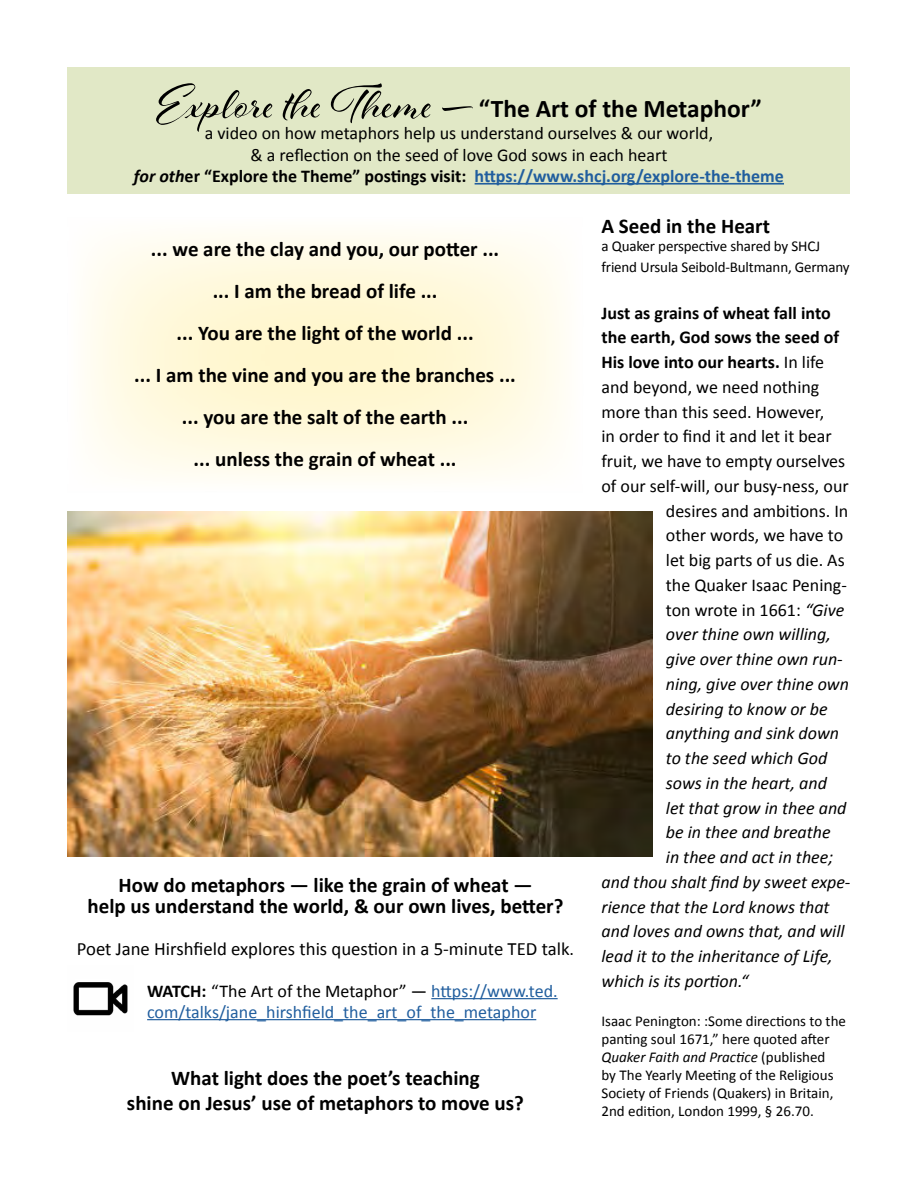
<style>
.page{position:relative;width:918px;height:1188px;background:#fff}
.page>*{position:absolute;margin:0;border:0;box-sizing:border-box;transform-origin:0 0}
.t1{font:700 25.5px "Calibri";color:#000}
.t2{font:700 21px/42px "Calibri";color:#000;text-align:center}
.t3{font:18.75px "Calibri";color:#000}
.t4{font:18px/21.6px "Calibri";color:#000;text-align:center}
.t5{font:italic 18px "Calibri";color:#000}
.t6{font:18px/21px "Calibri";color:#215e9e}
.t7{font:700 18px "Calibri";color:#000}
.t8{font:15px/18px "Calibri";color:#000}
.s1{font-family:"Al Fresco";font-weight:400;font-size:52.5px}
.s2{font-weight:700;font-style:italic}
.s3{font-weight:700}
.s4{font-weight:700;color:#215e9e}
.s5{font-weight:400}
.s6{font-style:italic}
.s7{font-size:18px}
.s8{font-weight:700;color:#000}
.s9{color:#000}
</style>
<div class="page">
<svg style="left:85px;top:231px;width:480px;height:249px"></svg>
<hr style="left:431px;top:998px;width:127px;height:1px;background:#215e9e">
<hr style="left:147px;top:1019px;width:389px;height:1px;background:#215e9e">
<img style="left:68px;top:512px;width:584px;height:345px">
<img style="left:73px;top:982px;width:55px;height:34px">
<div style="left:68px;top:68px;width:782px;height:126px;background:#e1e8c6"></div>
<hr style="left:475px;top:183px;width:309px;height:2px;background:#215e9e">
<h1 class="t1" style="left:156px;top:93px;width:607px"><span class="s1">Explore the Theme —</span> “The Art of the Metaphor”</h1>
<p class="t4" style="left:134px;top:122px;width:652px">a video on how metaphors help us understand ourselves &amp; our world,<br>&amp; a reflection on the seed of love God sows in each heart<br><span class="s2">for oth</span><span class="s3">er “Explore the Theme” postings visit:</span> <span class="s4">https://www.shcj.org/explore-the-theme</span></p>
<p class="t2" style="left:602px;top:205px;width:170px">A Seed in the Heart</p>
<p class="t8" style="left:602px;top:235px;width:250px;line-height:21.6px">a Quaker perspective shared by SHCJ friend Ursula Seibold-Bultmann, Germany</p>
<p class="t7" style="left:602px;top:301px;width:231px">Just as grains of wheat fall into</p>
<p class="t7" style="left:602px;top:326px;width:239px">the earth, God sows the seed of</p>
<p class="t7" style="left:602px;top:351px;width:224px">His love into our hearts. <span class="s5">In life</span></p>
<p class="t4" style="left:602px;top:376px;width:219px">and beyond, we need nothing</p>
<p class="t4" style="left:602px;top:401px;width:224px">more than this seed. However,</p>
<p class="t4" style="left:602px;top:426px;width:232px">in order to find it and let it bear</p>
<p class="t4" style="left:602px;top:450px;width:245px">fruit, we have to empty ourselves</p>
<p class="t4" style="left:602px;top:475px;width:249px">of our self-will, our busy-ness, our</p>
<p class="t4" style="left:666px;top:500px;width:184px">desires and ambitions. In</p>
<p class="t4" style="left:666px;top:525px;width:179px">other words, we have to</p>
<p class="t4" style="left:666px;top:549px;width:180px">let big parts of us die. As</p>
<p class="t4" style="left:666px;top:574px;width:183px">the Quaker Isaac Pening-</p>
<p class="t4" style="left:666px;top:599px;width:180px">ton wrote in 1661: <span class="s6">“Give</span></p>
<p class="t5" style="left:666px;top:622px;width:167px">over thine own willing,</p>
<p class="t5" style="left:666px;top:647px;width:178px">give over thine own run-</p>
<p class="t5" style="left:666px;top:672px;width:185px">ning, give over thine own</p>
<p class="t5" style="left:666px;top:696px;width:163px">desiring to know or be</p>
<p class="t5" style="left:666px;top:721px;width:175px">anything and sink down</p>
<p class="t5" style="left:666px;top:746px;width:163px">to the seed which God</p>
<p class="t5" style="left:666px;top:771px;width:163px">sows in the heart, and</p>
<p class="t5" style="left:666px;top:795px;width:182px">let that grow in thee and</p>
<p class="t5" style="left:666px;top:820px;width:166px">be in thee and breathe</p>
<p class="t5" style="left:666px;top:845px;width:169px">in thee and act in thee;</p>
<p class="t5" style="left:602px;top:870px;width:250px">and thou shalt find by sweet expe-</p>
<p class="t5" style="left:602px;top:894px;width:230px">rience that the Lord knows that</p>
<p class="t5" style="left:602px;top:919px;width:245px">and loves and owns that, and will</p>
<p class="t5" style="left:602px;top:944px;width:233px">lead it to the inheritance of Life,</p>
<p class="t5" style="left:602px;top:969px;width:148px">which is its portion.“</p>
<p class="t8" style="left:602px;top:1013px;width:246px">Isaac Penington: :Some directions to the panting soul 1671,” here quoted after <span class="s6">Quaker Faith and Practice</span> (published<br>by The Yearly Meeting of the Religious Society of Friends (Quakers) in Britain, 2nd edition, London 1999, § 26.70.</p>
<p class="t2" style="left:134px;top:228px;width:383px">... we are the clay and you, our potter ...<br>... I am the bread of life ...<br>... You are the light of the world ...<br>... I am the vine and you are the branches ... ... you are the salt of the earth ...<br>... unless the grain of wheat ...</p>
<p class="t2" style="left:88px;top:874px;width:477px;line-height:21px">How do metaphors — like the grain of wheat —<br>help us understand the world, &amp; our own lives, better?</p>
<p class="t3" style="left:77px;top:937px;width:499px">Poet Jane Hirshfield explores this question in a 5-minute TED talk<span class="s7">.</span></p>
<p class="t6" style="left:147px;top:980px;width:412px"><span class="s8">WATCH:</span> <span class="s9">“The Art of the Metaphor” —</span> https://www.ted. com/talks/jane_hirshfield_the_art_of_the_metaphor</p>
<p class="t2" style="left:127px;top:1065px;width:399px;line-height:25.2px">What light does the poet’s teaching<br>shine on Jesus’ use of metaphors to move us?</p>
</div>
